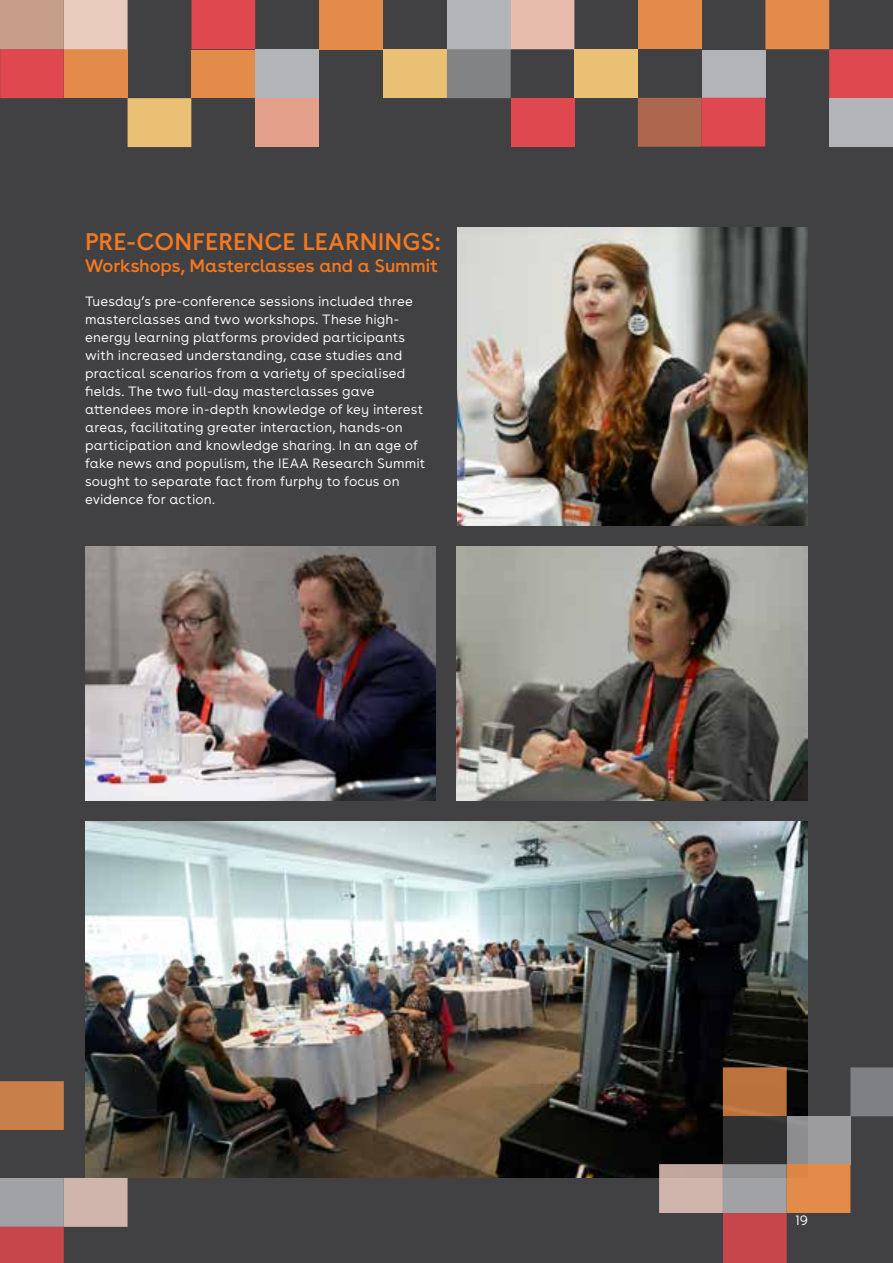
<style>
.page{position:relative;width:893px;height:1263px;background:#414042}
.page>*{position:absolute;margin:0;border:0;box-sizing:border-box;transform-origin:0 0}
.t1{font:24px "Buenos Aires";color:#f47920}
.t2{font:18px "Buenos Aires";letter-spacing:-.01em;color:#f47920}
.t3{font:300 13.5px/18px "Buenos Aires";letter-spacing:.01em;color:#fff}
</style>
<div class="page">
<img style="left:457px;top:547px;width:350px;height:253px">
<img style="left:85px;top:821px;width:722px;height:357px">
<img style="left:85px;top:547px;width:351px;height:253px">
<img style="left:457px;top:227px;width:351px;height:298px">
<svg style="left:723px;top:1067px;width:64px;height:49px;background:#b9703b"></svg>
<div style="left:850px;top:1067px;width:43px;height:49px;background:#7f8083"></div>
<div style="left:787px;top:1116px;width:63px;height:49px;background:linear-gradient(to right,#8e8e90,#a1a1a4)"></div>
<div style="left:723px;top:1116px;width:64px;height:48px;background:#323132"></div>
<svg style="left:659px;top:1164px;width:191px;height:99px"></svg>
<div style="left:0;top:1081px;width:64px;height:49px;background:#c97f4a"></div>
<svg style="left:0;top:1178px;width:128px;height:85px"></svg>
<div style="left:319px;top:0;width:64px;height:49px;background:#e38b4b"></div>
<svg style="left:383px;top:0;width:510px;height:147px"></svg>
<svg style="left:0;top:0;width:319px;height:147px"></svg>
<h1 class="t1" style="left:85px;top:224px;width:357px">PRE-CONFERENCE LEARNINGS:</h1>
<h2 class="t2" style="left:85px;top:252px;width:354px">Workshops, Masterclasses and a Summit</h2>
<p class="t3" style="left:85px;top:292px;width:342px">Tuesday’s pre-conference sessions included three masterclasses and two workshops. These high&shy;energy learning platforms provided participants with increased understanding, case studies and practical scenarios from a variety of specialised fields. The two full-day masterclasses gave attendees more in-depth knowledge of key interest areas, facilitating greater interaction, hands-on participation and knowledge sharing. In an age of fake news and populism, the IEAA Research Summit sought to separate fact from furphy to focus on evidence for action.</p>
<p class="t3" style="left:795px;top:1211px;width:14px">19</p>
</div>
